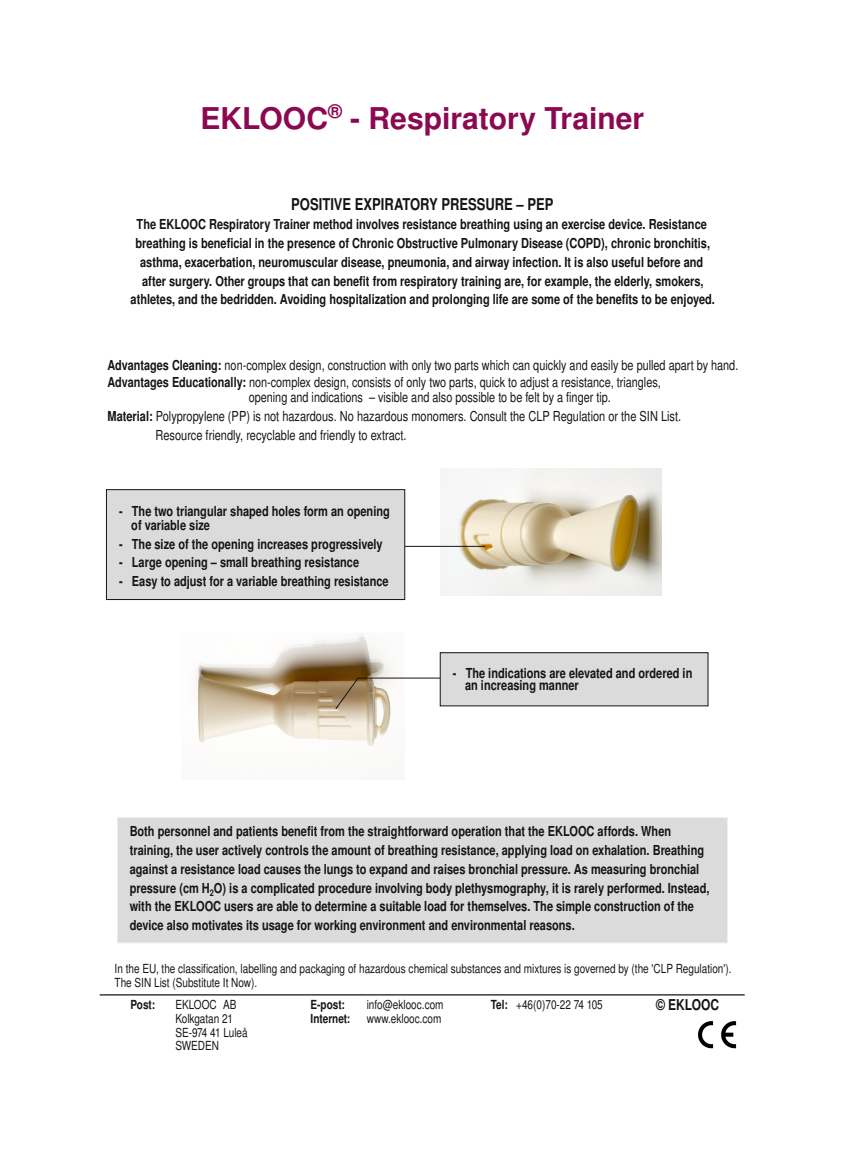
<style>
.page{position:relative;width:845px;height:1153px;background:#fff}
.page>*{position:absolute;margin:0;border:0;box-sizing:border-box;transform-origin:0 0}
.t1{font:700 30px "Nimbus San L";color:#8b0951}
.t2{font:700 16.25px "Nimbus San L";color:#161413;scale:.8 1}
.t3{font:700 15px "Nimbus San L";color:#161413;scale:.8 1}
.t4{font:700 13.75px/18.8px "Nimbus San L";color:#161413;scale:.8 1}
.t5{font:13.75px/17.5px "Nimbus San L";color:#161413;scale:.79 1}
.t6{font:13.75px "Nimbus San L";color:#161413;scale:.8 1}
.t7{font:12.5px/13.8px "Nimbus San L";color:#161413;scale:.8 1}
.t8{font:700 12.5px "Nimbus San L";color:#161413;scale:.8 1}
.s1{font-weight:700}
</style>
<div class="page">
<hr style="left:100px;top:994px;width:644px;height:1px;background:#161413">
<div style="left:106px;top:489px;width:298px;height:110px;background:#dbdbdb"></div>
<div style="left:106px;top:489px;width:299px;height:111px;border:1px solid #161413"></div>
<img style="left:196px;top:633px;width:208px;height:113px">
<img style="left:440px;top:468px;width:221px;height:128px">
<hr style="left:405px;top:546px;width:80px;height:1px;background:#161413">
<hr style="left:358px;top:677px;width:82px;height:1px;background:#161413">
<svg style="left:334px;top:676px;width:25px;height:33px"></svg>
<div style="left:440px;top:652px;width:267px;height:54px;background:#dbdbdb"></div>
<div style="left:439px;top:652px;width:269px;height:54px;border:1px solid #161413"></div>
<div style="left:117px;top:817px;width:610px;height:125px;background:#dbdbdb"></div>
<div style="left:117px;top:817px;width:610px;height:125px;border:1px solid #f0f0f0"></div>
<img style="left:698px;top:1021px;width:39px;height:28px">
<h1 class="t1" style="left:200px;top:107px;width:445px">EKLOOC<sup>®</sup> - Respiratory Trainer</h1>
<p class="t2" style="left:291px;top:199px;width:329px">POSITIVE EXPIRATORY PRESSURE – PEP</p>
<p class="t4" style="left:131px;top:216px;width:731px;text-align:center">The EKLOOC Respiratory Trainer method involves resistance breathing using an exercise device. Resistance breathing is beneficial in the presence of Chronic Obstructive Pulmonary Disease (COPD), chronic bronchitis, asthma, exacerbation, neuromuscular disease, pneumonia, and airway infection. It is also useful before and after surgery. Other groups that can benefit from respiratory training are, for example, the elderly, smokers, athletes, and the bedridden. Avoiding hospitalization and prolonging life are some of the benefits to be enjoyed.</p>
<p class="t5" style="left:107px;top:357px;width:799px"><span class="s1">Advantages Cleaning:</span> non-complex design, construction with only two parts which can quickly and easily be pulled apart by hand.<br><span class="s1">Advantages Educationally:</span> non-complex design, consists of only two parts, quick to adjust a resistance, triangles,</p>
<p class="t5" style="left:248px;top:390px;width:459px">opening and indications – visible and also possible to be felt by a finger tip.</p>
<p class="t6" style="left:107px;top:411px;width:718px"><span class="s1">Material:</span> Polypropylene (PP) is not hazardous. No hazardous monomers. Consult the CLP Regulation or the SIN List.</p>
<p class="t6" style="left:155px;top:429px;width:315px">Resource friendly, recyclable and friendly to extract.</p>
<p class="t4" style="left:131px;top:505px;width:324px;line-height:13.8px;text-indent:-12px">- The two triangular shaped holes form an opening of variable size</p>
<p class="t4" style="left:119px;top:535px;width:331px">- The size of the opening increases progressively</p>
<p class="t4" style="left:119px;top:554px;width:301px">- Large opening – small breathing resistance</p>
<p class="t4" style="left:119px;top:573px;width:338px">- Easy to adjust for a variable breathing resistance</p>
<p class="t4" style="left:465px;top:668px;width:285px;line-height:12.5px;text-indent:-12px">- The indications are elevated and ordered in an increasing manner</p>
<p class="t4" style="left:130px;top:823px;width:725px">Both personnel and patients benefit from the straightforward operation that the EKLOOC affords. When training, the user actively controls the amount of breathing resistance, applying load on exhalation. Breathing against a resistance load causes the lungs to expand and raises bronchial pressure. As measuring bronchial pressure (cm H<sub>2</sub>O) is a complicated procedure involving body plethysmography, it is rarely performed. Instead, with the EKLOOC users are able to determine a suitable load for themselves. The simple construction of the device also motivates its usage for working environment and environmental reasons.</p>
<p class="t7" style="left:114px;top:962px;width:772px">In the EU, the classification, labelling and packaging of hazardous chemical substances and mixtures is governed by (the 'CLP Regulation').<br>The SIN List (Substitute It Now).</p>
<p class="t8" style="left:130px;top:1000px;width:32px">Post:</p>
<p class="t7" style="left:175px;top:999px;width:78px">EKLOOC AB</p>
<p class="t8" style="left:310px;top:1000px;width:44px">E-post:</p>
<p class="t7" style="left:366px;top:999px;width:97px">info@eklooc.com</p>
<p class="t7" style="left:490px;top:999px;width:141px"><span class="s1">Tel:</span> +46(0)70-22 74 105</p>
<p class="t7" style="left:175px;top:1012px;width:73px">Kolkgatan 21</p>
<p class="t8" style="left:310px;top:1013px;width:51px">Internet:</p>
<p class="t7" style="left:367px;top:1012px;width:95px">www.eklooc.com</p>
<p class="t7" style="left:175px;top:1026px;width:92px">SE-974 41 Luleå<br>SWEDEN</p>
<p class="t3" style="left:655px;top:999px;width:80px">© EKLOOC</p>
</div>
